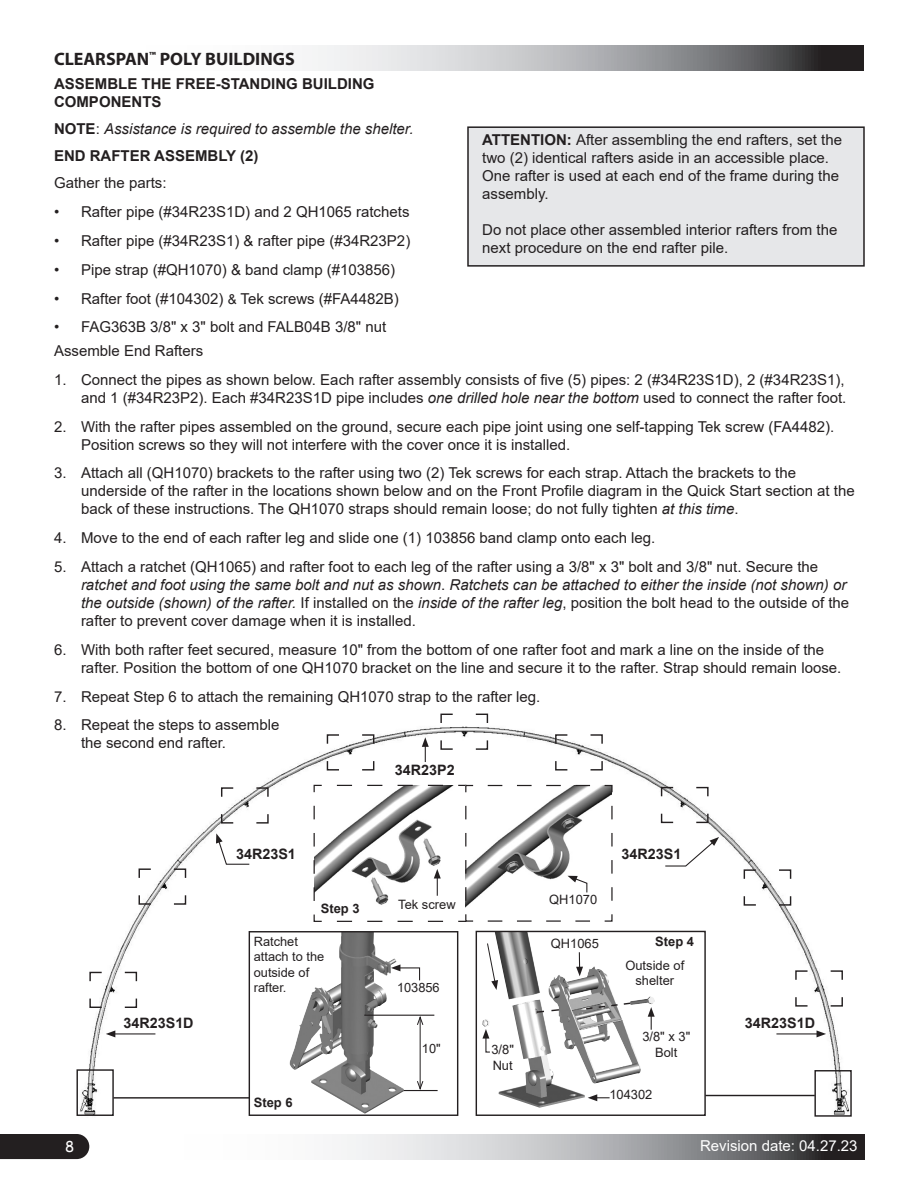
<style>
.page{position:relative;width:918px;height:1188px;background:#fff}
.page>*{position:absolute;margin:0;border:0;box-sizing:border-box;transform-origin:0 0}
.t1{font:700 18px "Myriad Pro";color:#231f20}
.Body_Text{font:15px/18px "Arial";color:#231f20}
.Headline{font:700 15px/18px "Arial";color:#231f20}
.Note{font:italic 15px "Arial";color:#231f20}
.t2{font:15px "Arial";color:#fff}
.t3{font:15px "Comic Sans MS";color:#fff}
.Body_Text-2{font:700 14.4px "Arial";color:#231f20}
.Callouts{font:12.9px/15.5px "Arial";color:#231f20;text-align:center}
.Callouts-2{font:700 12.9px "Arial";color:#231f20}
.Callouts-3{font:12.75px/15.3px "Arial";color:#231f20}
.s1{font-weight:700;font-style:normal}
.s2{font-style:normal}
.s3{font-size:13.5px}
.s4{font-style:italic}
.s5{font-weight:700}
</style>
<div class="page">
<svg style="left:312px;top:45px;width:552px;height:25px;background:#a2a2a4"></svg>
<div style="left:0;top:1134px;width:89px;height:25px;background:#231f20"></div>
<svg style="left:341px;top:1134px;width:524px;height:25px;background:#a1a2a4"></svg>
<img style="left:76px;top:727px;width:774px;height:389px">
<svg style="left:220px;top:787px;width:49px;height:37px"></svg>
<svg style="left:89px;top:971px;width:49px;height:38px"></svg>
<svg style="left:326px;top:734px;width:49px;height:37px"></svg>
<svg style="left:440px;top:713px;width:49px;height:38px"></svg>
<svg style="left:554px;top:734px;width:50px;height:37px"></svg>
<svg style="left:660px;top:786px;width:49px;height:38px"></svg>
<svg style="left:743px;top:869px;width:49px;height:37px"></svg>
<div style="left:814px;top:1070px;width:38px;height:47px;border:1px solid #231f20"></div>
<hr style="left:113px;top:1033px;width:42px;height:1px;background:#231f20">
<svg style="left:106px;top:1030px;width:9px;height:7px"></svg>
<hr style="left:776px;top:1033px;width:43px;height:1px;background:#231f20">
<svg style="left:817px;top:1030px;width:9px;height:7px"></svg>
<hr style="left:113px;top:1097px;width:136px;height:2px;background:#231f20">
<hr style="left:705px;top:1095px;width:110px;height:1px;background:#231f20">
<svg style="left:313px;top:784px;width:300px;height:139px"></svg>
<img style="left:290px;top:933px;width:114px;height:181px">
<div style="left:249px;top:931px;width:209px;height:185px;border:1px solid #231f20"></div>
<hr style="left:404px;top:1090px;width:34px;height:1px;background:#231f20">
<hr style="left:364px;top:1015px;width:70px;height:1px;background:#231f20">
<hr style="left:420px;top:1017px;width:1px;height:72px;background:#231f20">
<svg style="left:416px;top:1015px;width:8px;height:11px"></svg>
<svg style="left:416px;top:1080px;width:8px;height:10px"></svg>
<svg style="left:391px;top:964px;width:30px;height:17px"></svg>
<img style="left:482px;top:933px;width:173px;height:175px">
<div style="left:476px;top:931px;width:230px;height:185px;border:1px solid #231f20"></div>
<svg style="left:581px;top:1002px;width:51px;height:10px"></svg>
<svg style="left:535px;top:1008px;width:26px;height:6px"></svg>
<svg style="left:588px;top:1094px;width:22px;height:7px"></svg>
<svg style="left:576px;top:952px;width:7px;height:24px"></svg>
<svg style="left:482px;top:1029px;width:9px;height:24px"></svg>
<svg style="left:648px;top:1007px;width:7px;height:23px"></svg>
<div style="left:77px;top:1069px;width:37px;height:47px;border:1px solid #231f20"></div>
<svg style="left:795px;top:970px;width:49px;height:37px"></svg>
<svg style="left:138px;top:868px;width:49px;height:37px"></svg>
<svg style="left:216px;top:833px;width:34px;height:32px"></svg>
<svg style="left:664px;top:837px;width:55px;height:30px"></svg>
<svg style="left:422px;top:737px;width:7px;height:25px"></svg>
<svg style="left:487px;top:943px;width:11px;height:47px"></svg>
<div style="left:468px;top:127px;width:396px;height:139px;background:#e6e7e9"></div>
<div style="left:467px;top:126px;width:398px;height:141px;border:2px solid #231f20"></div>
<p class="t1" style="left:54px;top:47px;width:242px">CLEARSPAN<sup>™</sup> POLY BUILDINGS</p>
<p class="Headline" style="left:54px;top:75px;width:322px">ASSEMBLE THE FREE-STANDING BUILDING<br>COMPONENTS</p>
<p class="Note" style="left:54px;top:119px;width:361px"><span class="s1">NOTE</span><span class="s2">:</span> Assistance is required to assemble the shelter.</p>
<p class="Headline" style="left:54px;top:147px;width:206px">END RAFTER ASSEMBLY (2)</p>
<p class="Body_Text" style="left:54px;top:174px;width:114px">Gather the parts:</p>
<p class="Body_Text" style="left:54px;top:203px;width:357px">• Rafter pipe (#34R23S1D) and 2 QH1065 ratchets</p>
<p class="Body_Text" style="left:54px;top:232px;width:358px">• Rafter pipe (#34R23S1) &amp; rafter pipe (#34R23P2)</p>
<p class="Body_Text" style="left:54px;top:261px;width:343px">• Pipe strap (#QH1070) &amp; band clamp (#103856)</p>
<p class="Body_Text" style="left:54px;top:289px;width:346px">• Rafter foot (#104302) <span class="s3">&amp;</span> Tek screws (#FA4482B)</p>
<p class="Body_Text" style="left:54px;top:318px;width:334px">• FAG363B 3/8" x 3" bolt and FALB04B 3/8" nut</p>
<p class="Body_Text" style="left:54px;top:342px;width:151px">Assemble End Rafters</p>
<p class="Body_Text" style="left:54px;top:370px;width:794px;text-align:right">1. Connect the pipes as shown below. Each rafter assembly consists of five (5) pipes: 2 (#34R23S1D), 2 (#34R23S1), and 1 (#34R23P2). Each #34R23S1D pipe includes <span class="s4">one drilled hole near the bottom</span> used to connect the rafter foot.</p>
<p class="Body_Text" style="left:81px;top:417px;width:755px;text-indent:-27px">2. With the rafter pipes assembled on the ground, secure each pipe joint using one self-tapping Tek screw (FA4482).<br>Position screws so they will not interfere with the cover once it is installed.</p>
<p class="Body_Text" style="left:81px;top:464px;width:775px;text-indent:-27px">3. Attach all (QH1070) brackets to the rafter using two (2) Tek screws for each strap. Attach the brackets to the underside of the rafter in the locations shown below and on the Front Profile diagram in the Quick Start section at the back of these instructions. The QH1070 straps should remain loose; do not fully tighten <span class="s4">at this time</span>.</p>
<p class="Body_Text" style="left:54px;top:529px;width:603px">4. Move to the end of each rafter leg and slide one (1) 103856 band clamp onto each leg.</p>
<p class="Body_Text" style="left:81px;top:558px;width:770px;text-indent:-27px">5. Attach a ratchet (QH1065) and rafter foot to each leg of the rafter using a 3/8" x 3" bolt and 3/8" nut. Secure the <span class="s4">ratchet and foot using the same bolt and nut as shown</span>. <span class="s4">Ratchets can be attached to either the inside (not shown) or the outside (shown) of the rafter.</span> If installed on the <span class="s4">inside of the rafter leg</span>, position the bolt head to the outside of the rafter to prevent cover damage when it is installed.</p>
<p class="Body_Text" style="left:81px;top:640px;width:762px;text-indent:-27px">6. With both rafter feet secured, measure 10" from the bottom of one rafter foot and mark a line on the inside of the rafter. Position the bottom of one QH1070 bracket on the line and secure it to the rafter. Strap should remain loose.</p>
<p class="Body_Text" style="left:54px;top:687px;width:488px">7. Repeat Step 6 to attach the remaining QH1070 strap to the rafter leg.</p>
<p class="Body_Text" style="left:81px;top:716px;width:200px;text-indent:-27px">8. Repeat the steps to assemble the second end rafter.</p>
<p class="Body_Text" style="left:482px;top:131px;width:361px"><span class="s5">ATTENTION:</span> After assembling the end rafters, set the two (2) identical rafters aside in an accessible place.<br>One rafter is used at each end of the frame during the assembly.</p>
<p class="Body_Text" style="left:482px;top:221px;width:357px">Do not place other assembled interior rafters from the next procedure on the end rafter pile.</p>
<p class="Body_Text-2" style="left:124px;top:1013px;width:72px">34R23S1D</p>
<p class="Body_Text-2" style="left:236px;top:843px;width:61px">34R23S1</p>
<p class="Callouts-2" style="left:321px;top:899px;width:40px">Step 3</p>
<p class="Callouts-3" style="left:254px;top:934px;width:72px">Ratchet attach to the outside of rafter.</p>
<p class="Callouts-2" style="left:254px;top:1093px;width:40px">Step 6</p>
<p class="Body_Text-2" style="left:395px;top:760px;width:61px">34R23P2</p>
<p class="Callouts" style="left:398px;top:896px;width:59px">Tek screw</p>
<p class="Callouts" style="left:549px;top:891px;width:50px">QH1070</p>
<p class="Callouts-3" style="left:397px;top:980px;width:44px">103856</p>
<p class="Callouts" style="left:551px;top:936px;width:50px">QH1065</p>
<p class="Body_Text-2" style="left:622px;top:843px;width:61px">34R23S1</p>
<p class="Callouts-2" style="left:655px;top:933px;width:40px">Step 4</p>
<p class="Callouts" style="left:625px;top:957px;width:60px">Outside of shelter</p>
<p class="Callouts-3" style="left:422px;top:1041px;width:20px">10"</p>
<p class="Callouts" style="left:491px;top:1042px;width:24px;text-align:left">3/8"<br>Nut</p>
<p class="Callouts" style="left:642px;top:1029px;width:49px">3/8" x 3"<br>Bolt</p>
<p class="Callouts" style="left:609px;top:1087px;width:45px">104302</p>
<p class="Body_Text-2" style="left:745px;top:1013px;width:72px">34R23S1D</p>
<p class="t3" style="left:65px;top:1135px;width:11px">8</p>
<p class="t2" style="left:700px;top:1135px;width:159px">Revision date: 04.27.23</p>
</div>
